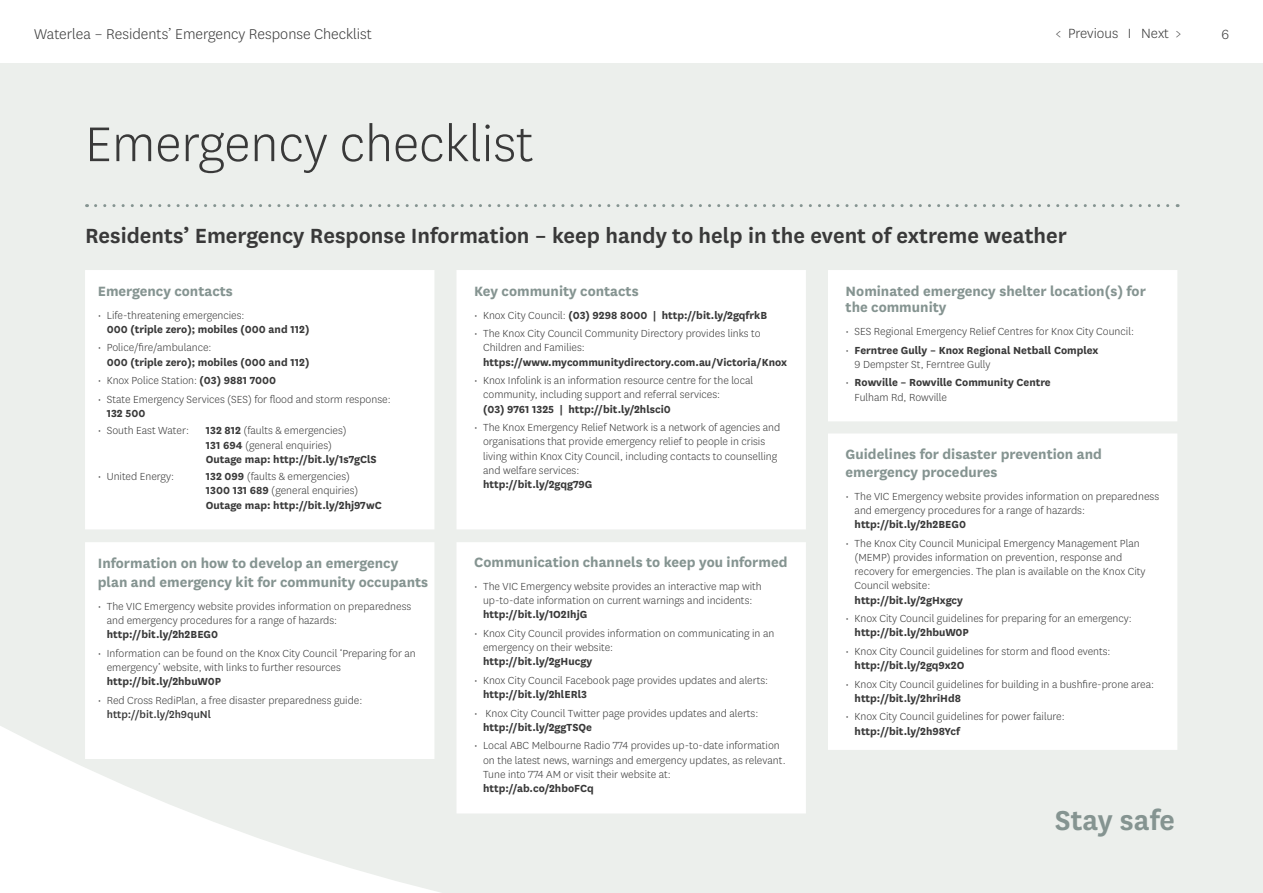
<style>
.page{position:relative;width:1263px;height:893px;background:#fff}
.page>*{position:absolute;margin:0;border:0;box-sizing:border-box;transform-origin:0 0}
.t1{font:57px "National Light PL";color:#393939}
.t2{font:31.95px "National Semibold PL";color:#859491}
.t3{font:24px "National Semibold PL";color:#393939}
.t4{font:16.5px "National Light PL";color:#393939}
.t5{font:15.75px/19.5px "National Bold PL";color:#859491}
.t6{font:15.6px "National Light PL";color:#393939}
.t7{font:12px/14.2px "National Light PL";color:#393939}
.t8{font:12px "National Bold PL";color:#393939}
.t9{font:12px "National Medium PL";color:#393939}
.s1{font-family:"National Bold PL"}
.s2{font-family:"National Light PL"}
</style>
<div class="page">
<div style="left:0;top:64px;width:1263px;height:829px;background:#ecefec"></div>
<div style="left:85px;top:270px;width:349px;height:259px;background:#fff"></div>
<svg style="left:96px;top:204px;width:1082px;height:3px"></svg>
<div style="left:85px;top:542px;width:349px;height:217px;background:#fff"></div>
<div style="left:456px;top:270px;width:350px;height:259px;background:#fff"></div>
<div style="left:456px;top:542px;width:350px;height:271px;background:#fff"></div>
<div style="left:828px;top:270px;width:349px;height:151px;background:#fff"></div>
<div style="left:828px;top:433px;width:349px;height:317px;background:#fff"></div>
<h3 class="t4" style="left:34px;top:24px;width:339px">Waterlea – Residents’ Emergency Response Checklist</h3>
<h3 class="t6" style="left:1055px;top:24px;width:127px">&lt; Previous I Next &gt;</h3>
<h3 class="t6" style="left:1221px;top:24px;width:9px">6</h3>
<h1 class="t1" style="left:85px;top:108px;width:450px">Emergency checklist</h1>
<h3 class="t3" style="left:85px;top:219px;width:983px">Residents’ Emergency Response Information – keep handy to help in the event of extreme weather</h3>
<h3 class="t5" style="left:98px;top:280px;width:137px">Emergency contacts</h3>
<p class="t7" style="left:98px;top:307px;width:148px">• Life-threatening emergencies:</p>
<p class="t8" style="left:107px;top:321px;width:204px">000 (triple zero); mobiles (000 and 112)</p>
<p class="t7" style="left:98px;top:340px;width:115px">• Police/fi re/ambulance:</p>
<p class="t8" style="left:107px;top:353px;width:204px">000 (triple zero); mobiles (000 and 112)</p>
<p class="t7" style="left:98px;top:373px;width:180px">• Knox Police Station: <span class="s1">(03) 9881 7000</span></p>
<p class="t7" style="left:98px;top:391px;width:294px">• State Emergency Services (SES) for flood and storm response:</p>
<p class="t8" style="left:107px;top:405px;width:40px">132 500</p>
<p class="t7" style="left:98px;top:423px;width:93px">• South East Water:</p>
<p class="t7" style="left:206px;top:423px;width:143px"><span class="s1">132 812</span> (faults &amp; emergencies)<br><span class="s1">131 694</span> (general enquiries)</p>
<p class="t8" style="left:206px;top:451px;width:172px">Outage map: http://bit.ly/1s7gClS</p>
<p class="t7" style="left:98px;top:469px;width:78px">• United Energy:</p>
<p class="t7" style="left:206px;top:469px;width:154px"><span class="s1">132 099</span> (faults &amp; emergencies)<br><span class="s1">1300 131 689</span> (general enquiries)</p>
<p class="t8" style="left:206px;top:496px;width:177px">Outage map: http://bit.ly/2hj97wC</p>
<h3 class="t5" style="left:98px;top:552px;width:332px">Information on how to develop an emergency plan and emergency kit for community occupants</h3>
<p class="t7" style="left:107px;top:599px;width:306px;text-indent:-9px">• The VIC Emergency website provides information on preparedness and emergency procedures for a range of hazards:</p>
<p class="t8" style="left:107px;top:626px;width:113px">http://bit.ly/2h2BEG0</p>
<p class="t7" style="left:107px;top:646px;width:311px;text-indent:-9px">• Information can be found on the Knox City Council ‘Preparing for an emergency’ website, with links to further resources</p>
<p class="t8" style="left:107px;top:673px;width:116px">http://bit.ly/2hbuW0P</p>
<p class="t7" style="left:98px;top:693px;width:266px">• Red Cross RediPlan, a free disaster preparedness guide:</p>
<p class="t9" style="left:107px;top:706px;width:106px">http://bit.ly/2h9quNl</p>
<h3 class="t5" style="left:474px;top:280px;width:166px">Key community contacts</h3>
<p class="t8" style="left:474px;top:306px;width:295px"><span class="s2">• Knox City Council:</span> (03) 9298 8000 | http://bit.ly/2gqfrkB</p>
<p class="t7" style="left:483px;top:326px;width:279px;text-indent:-9px">• The Knox City Council Community Directory provides links to<br>Children and Families:</p>
<p class="t8" style="left:483px;top:353px;width:305px">https://www.mycommunitydirectory.com.au/Victoria/Knox</p>
<p class="t7" style="left:483px;top:373px;width:272px;text-indent:-9px">• Knox Infolink is an information resource centre for the local community, including support and referral services:</p>
<p class="t8" style="left:483px;top:400px;width:189px">(03) 9761 1325 | http://bit.ly/2hlsci0</p>
<p class="t7" style="left:483px;top:420px;width:299px;text-indent:-9px">• The Knox Emergency Relief Network is a network of agencies and organisations that provide emergency relief to people in crisis living within Knox City Council, including contacts to counselling and welfare services:</p>
<p class="t8" style="left:483px;top:476px;width:111px">http://bit.ly/2gqg79G</p>
<h3 class="t5" style="left:474px;top:551px;width:315px">Communication channels to keep you informed</h3>
<p class="t7" style="left:474px;top:579px;width:289px;text-align:center">• The VIC Emergency website provides an interactive map with up-to-date information on current warnings and incidents:</p>
<p class="t8" style="left:483px;top:606px;width:106px">http://bit.ly/1O2IhjG</p>
<p class="t7" style="left:483px;top:626px;width:293px;text-indent:-9px">• Knox City Council provides information on communicating in an emergency on their website:</p>
<p class="t8" style="left:483px;top:653px;width:111px">http://bit.ly/2gHucgy</p>
<p class="t7" style="left:474px;top:673px;width:295px">• Knox City Council Facebook page provides updates and alerts:</p>
<p class="t8" style="left:483px;top:686px;width:105px">http://bit.ly/2hlERl3</p>
<p class="t7" style="left:474px;top:705px;width:286px">• Knox City Council Twitter page provides updates and alerts:</p>
<p class="t8" style="left:483px;top:719px;width:110px">http://bit.ly/2ggTSQe</p>
<p class="t7" style="left:483px;top:738px;width:304px;text-indent:-9px">• Local ABC Melbourne Radio 774 provides up-to-date information on the latest news, warnings and emergency updates, as relevant.<br>Tune into 774 AM or visit their website at:</p>
<p class="t8" style="left:483px;top:780px;width:112px">http://ab.co/2hboFCq</p>
<h3 class="t5" style="left:846px;top:282px;width:302px;line-height:16.5px">Nominated emergency shelter location(s) for the community</h3>
<p class="t7" style="left:846px;top:324px;width:290px">• SES Regional Emergency Relief Centres for Knox City Council:</p>
<p class="t8" style="left:846px;top:341px;width:254px"><span class="s2">•</span> Ferntree Gully – Knox Regional Netball Complex</p>
<p class="t7" style="left:854px;top:357px;width:137px">9 Dempster St, Ferntree Gully</p>
<p class="t8" style="left:846px;top:374px;width:207px"><span class="s2">•</span> Rowville – Rowville Community Centre</p>
<p class="t7" style="left:854px;top:389px;width:94px">Fulham Rd, Rowville</p>
<h3 class="t5" style="left:846px;top:444px;width:258px;line-height:18px">Guidelines for disaster prevention and emergency procedures</h3>
<p class="t7" style="left:854px;top:488px;width:306px;text-indent:-9px">• The VIC Emergency website provides information on preparedness and emergency procedures for a range of hazards:</p>
<p class="t8" style="left:854px;top:516px;width:113px">http://bit.ly/2h2BEG0</p>
<p class="t7" style="left:854px;top:535px;width:292px;text-indent:-9px">• The Knox City Council Municipal Emergency Management Plan (MEMP) provides information on prevention, response and recovery for emergencies. The plan is available on the Knox City Council website:</p>
<p class="t8" style="left:854px;top:591px;width:110px">http://bit.ly/2gHxgcy</p>
<p class="t7" style="left:846px;top:611px;width:288px">• Knox City Council guidelines for preparing for an emergency:</p>
<p class="t8" style="left:854px;top:624px;width:116px">http://bit.ly/2hbuW0P</p>
<p class="t7" style="left:846px;top:644px;width:266px">• Knox City Council guidelines for storm and flood events:</p>
<p class="t8" style="left:854px;top:657px;width:111px">http://bit.ly/2gq9x2O</p>
<p class="t7" style="left:846px;top:676px;width:310px">• Knox City Council guidelines for building in a bushfi re-prone area:</p>
<p class="t8" style="left:854px;top:690px;width:108px">http://bit.ly/2hriHd8</p>
<p class="t7" style="left:846px;top:709px;width:220px">• Knox City Council guidelines for power failure:</p>
<p class="t8" style="left:854px;top:722px;width:107px">http://bit.ly/2h98Ycf</p>
<h2 class="t2" style="left:1055px;top:798px;width:122px">Stay safe</h2>
</div>
